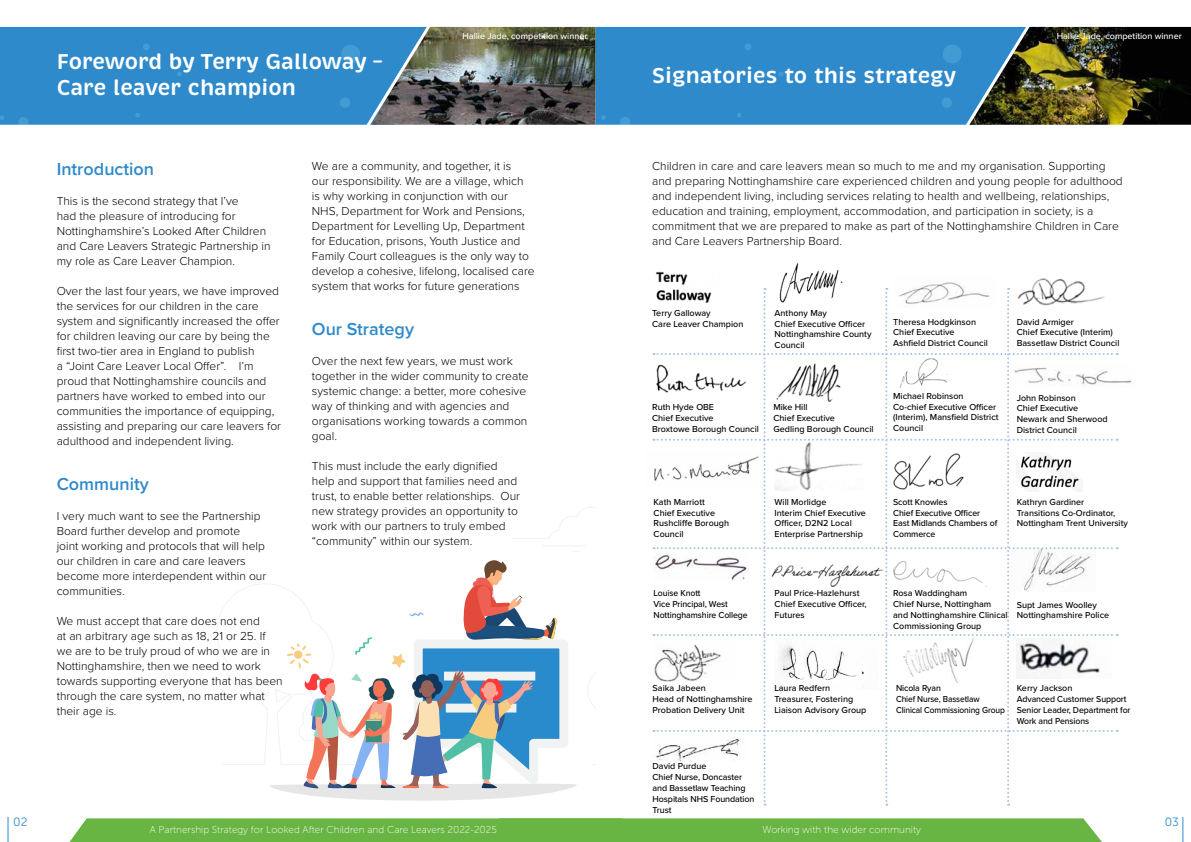
<style>
.page{position:relative;width:1191px;height:842px;background:#fff}
.page>*{position:absolute;margin:0;border:0;box-sizing:border-box;transform-origin:0 0}
.t1{font:600 22px/26.4px "Brevia";color:#fff}
.t2{font:600 18px "Proxima Nova";color:#2e8acb}
.t3{font:300 12px/15px "Proxima Nova";color:#000}
.t4{font:12px "Museo Sans 300";color:#2e8acb}
.t5{font:10px "Museo Sans 100";color:#fff}
.t6{font:500 9px/10.8px "Proxima Nova";color:#000}
.t7{font:500 9px "Proxima Nova";color:#fff}
</style>
<div class="page">
<img style="left:1117px;top:380px;width:15px;height:3px">
<svg style="left:217px;top:507px;width:379px;height:294px"></svg>
<div style="left:595px;top:27px;width:346px;height:98px;background:#2e8acb"></div>
<svg style="left:620px;top:117px;width:10px;height:8px"></svg>
<svg style="left:736px;top:113px;width:5px;height:5px"></svg>
<svg style="left:601px;top:115px;width:5px;height:5px"></svg>
<svg style="left:778px;top:72px;width:5px;height:4px"></svg>
<svg style="left:744px;top:43px;width:7px;height:7px"></svg>
<img style="left:1039px;top:27px;width:152px;height:98px">
<img style="left:941px;top:26px;width:98px;height:99px">
<div style="left:0;top:27px;width:340px;height:98px;background:#2e8acb"></div>
<svg style="left:18px;top:117px;width:11px;height:8px"></svg>
<svg style="left:135px;top:113px;width:5px;height:5px"></svg>
<svg style="left:0;top:115px;width:4px;height:5px"></svg>
<svg style="left:177px;top:72px;width:5px;height:4px"></svg>
<svg style="left:143px;top:43px;width:7px;height:7px"></svg>
<img style="left:445px;top:27px;width:150px;height:98px">
<svg style="left:340px;top:26px;width:105px;height:99px;background:#4d7e9e"></svg>
<div style="left:69px;top:818px;width:1033px;height:24px;background:#68b543"></div>
<svg style="left:8px;top:817px;width:1px;height:25px"></svg>
<svg style="left:1182px;top:817px;width:1px;height:25px"></svg>
<img style="left:656px;top:271px;width:32px;height:14px">
<img style="left:780px;top:263px;width:63px;height:25px">
<img style="left:921px;top:281px;width:41px;height:7px">
<img style="left:1032px;top:278px;width:53px;height:10px">
<svg style="left:653px;top:288px;width:464px;height:518px"></svg>
<img style="left:653px;top:733px;width:93px;height:29px">
<img style="left:653px;top:359px;width:108px;height:39px">
<h1 class="t1" style="left:57px;top:48px;width:327px">Foreword by Terry Galloway –<br>Care leaver champion</h1>
<p class="t7" style="left:462px;top:29px;width:127px">Hallie Jade, competition winner</p>
<p class="t7" style="left:1056px;top:29px;width:127px">Hallie Jade, competition winner</p>
<h1 class="t1" style="left:652px;top:62px;width:306px">Signatories to this strategy</h1>
<h2 class="t2" style="left:57px;top:155px;width:99px">Introduction</h2>
<p class="t3" style="left:57px;top:193px;width:215px">This is the second strategy that I’ve<br>had the pleasure of introducing for Nottinghamshire’s Looked After Children and Care Leavers Strategic Partnership in my role as Care Leaver Champion.</p>
<p class="t3" style="left:57px;top:283px;width:226px">Over the last four years, we have improved the services for our children in the care system and significantly increased the offer for children leaving our care by being the first two-tier area in England to publish<br>a “Joint Care Leaver Local Offer”. I’m proud that Nottinghamshire councils and partners have worked to embed into our communities the importance of equipping, assisting and preparing our care leavers for adulthood and independent living.</p>
<h2 class="t2" style="left:57px;top:470px;width:94px">Community</h2>
<p class="t3" style="left:57px;top:508px;width:211px">I very much want to see the Partnership Board further develop and promote<br>joint working and protocols that will help our children in care and care leavers become more interdependent within our communities.</p>
<p class="t3" style="left:57px;top:613px;width:227px">We must accept that care does not end<br>at an arbitrary age such as 18, 21 or 25. If we are to be truly proud of who we are in Nottinghamshire, then we need to work towards supporting everyone that has been through the care system, no matter what their age is.</p>
<p class="t3" style="left:312px;top:158px;width:224px">We are a community, and together, it is<br>our responsibility. We are a village, which<br>is why working in conjunction with our NHS, Department for Work and Pensions, Department for Levelling Up, Department for Education, prisons, Youth Justice and Family Court colleagues is the only way to develop a cohesive, lifelong, localised care system that works for future generations</p>
<h2 class="t2" style="left:312px;top:316px;width:104px">Our Strategy</h2>
<p class="t3" style="left:312px;top:353px;width:218px">Over the next few years, we must work together in the wider community to create systemic change: a better, more cohesive way of thinking and with agencies and organisations working towards a common goal.</p>
<p class="t3" style="left:312px;top:458px;width:210px">This must include the early dignified help and support that families need and trust, to enable better relationships. Our new strategy provides an opportunity to work with our partners to truly embed “community” within our system.</p>
<p class="t3" style="left:652px;top:158px;width:472px">Children in care and care leavers mean so much to me and my organisation. Supporting and preparing Nottinghamshire care experienced children and young people for adulthood and independent living, including services relating to health and wellbeing, relationships, education and training, employment, accommodation, and participation in society, is a commitment that we are prepared to make as part of the Nottinghamshire Children in Care and Care Leavers Partnership Board.</p>
<p class="t6" style="left:652px;top:307px;width:93px">Terry Galloway<br>Care Leaver Champion</p>
<p class="t6" style="left:774px;top:307px;width:98px">Anthony May<br>Chief Executive Officer<br>Nottinghamshire County<br>Council</p>
<p class="t6" style="left:893px;top:316px;width:96px">Theresa Hodgkinson<br>Chief Executive<br>Ashfield District Council</p>
<p class="t6" style="left:1016px;top:316px;width:104px">David Armiger<br>Chief Executive (Interim)<br>Bassetlaw District Council</p>
<p class="t6" style="left:652px;top:401px;width:108px">Ruth Hyde OBE<br>Chief Executive<br>Broxtowe Borough Council</p>
<p class="t6" style="left:773px;top:401px;width:102px">Mike Hill<br>Chief Executive<br>Gedling Borough Council</p>
<p class="t6" style="left:893px;top:390px;width:107px">Michael Robinson<br>Co-chief Executive Officer (Interim), Mansfield District<br>Council</p>
<p class="t6" style="left:1016px;top:392px;width:92px">John Robinson<br>Chief Executive<br>Newark and Sherwood<br>District Council</p>
<p class="t6" style="left:653px;top:496px;width:77px">Kath Marriott<br>Chief Executive<br>Rushcliffe Borough<br>Council</p>
<p class="t6" style="left:774px;top:496px;width:93px">Will Morlidge<br>Interim Chief Executive<br>Officer, D2N2 Local<br>Enterprise Partnership</p>
<p class="t6" style="left:893px;top:496px;width:106px">Scott Knowles<br>Chief Executive Officer<br>East Midlands Chambers of<br>Commerce</p>
<p class="t6" style="left:1016px;top:496px;width:113px">Kathryn Gardiner<br>Transitions Co-Ordinator,<br>Nottingham Trent University</p>
<p class="t6" style="left:653px;top:587px;width:96px">Louise Knott<br>Vice Principal, West<br>Nottinghamshire College</p>
<p class="t6" style="left:774px;top:587px;width:94px">Paul Price-Hazlehurst<br>Chief Executive Officer,<br>Futures</p>
<p class="t6" style="left:1016px;top:599px;width:94px">Supt James Woolley<br>Nottinghamshire Police</p>
<p class="t6" style="left:893px;top:587px;width:116px">Rosa Waddingham<br>Chief Nurse, Nottingham and Nottinghamshire Clinical<br>Commissioning Group</p>
<p class="t6" style="left:652px;top:683px;width:101px">Saika Jabeen<br>Head of Nottinghamshire<br>Probation Delivery Unit</p>
<p class="t6" style="left:774px;top:683px;width:94px">Laura Redfern<br>Treasurer, Fostering<br>Liaison Advisory Group</p>
<p class="t6" style="left:896px;top:682px;width:110px">Nicola Ryan<br>Chief Nurse, Bassetlaw<br>Clinical Commissioning Group</p>
<p class="t6" style="left:1016px;top:682px;width:115px">Kerry Jackson<br>Advanced Customer Support<br>Senior Leader, Department for<br>Work and Pensions</p>
<p class="t6" style="left:652px;top:761px;width:103px">David Purdue<br>Chief Nurse, Doncaster and Bassetlaw Teaching<br>Hospitals NHS Foundation<br>Trust</p>
<p class="t4" style="left:13px;top:815px;width:16px">02</p>
<p class="t4" style="left:1164px;top:815px;width:16px">03</p>
<p class="t5" style="left:150px;top:825px;width:348px">A Partnership Strategy for Looked After Children and Care Leavers 2022-2025</p>
<p class="t5" style="left:762px;top:825px;width:160px">Working with the wider community</p>
</div>
